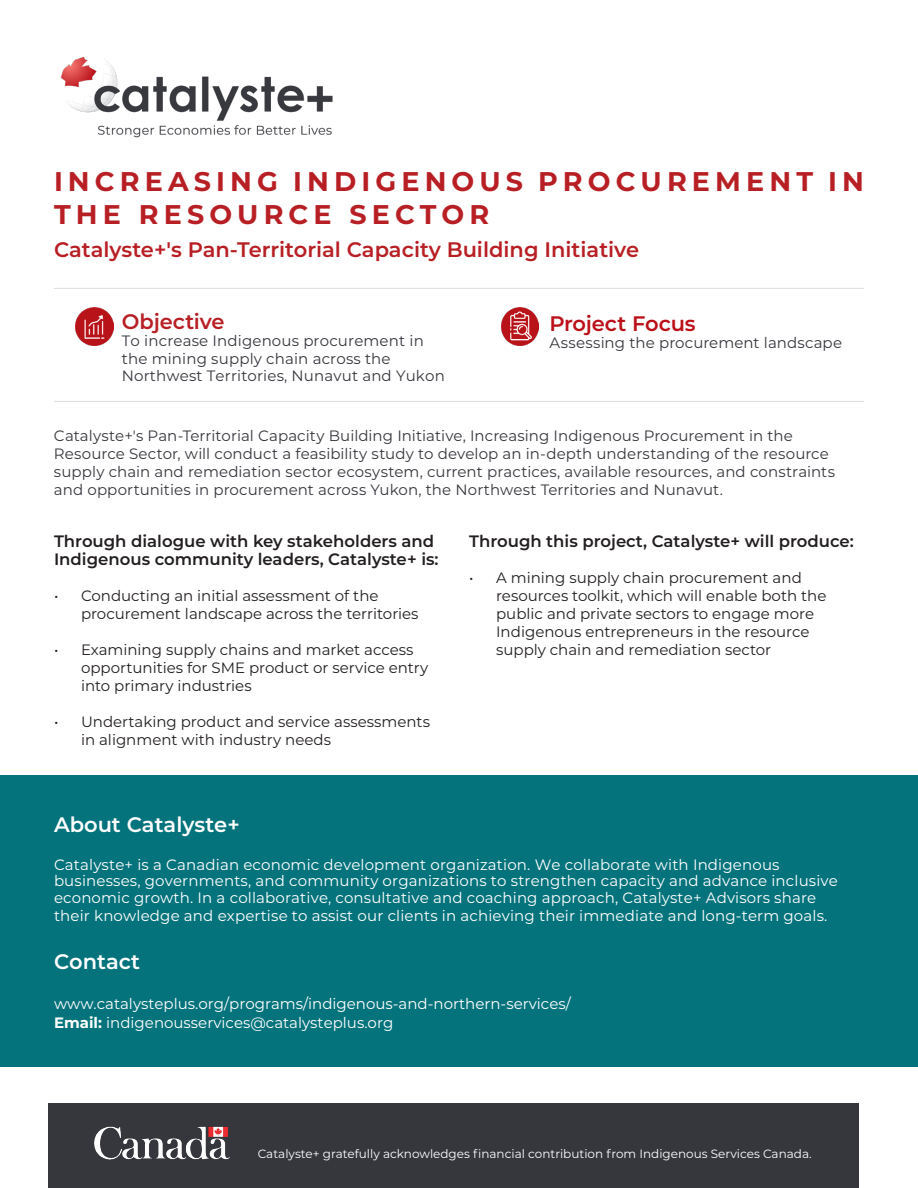
<style>
.page{position:relative;width:918px;height:1188px;background:#fff}
.page>*{position:absolute;margin:0;border:0;box-sizing:border-box;transform-origin:0 0}
.t1{font:700 27px/32.4px "Montserrat";letter-spacing:.19em;color:#b81f24}
.P_-_Subhead_red{font:600 21px "Montserrat";color:#b81f24}
.t2{font:600 21px "Montserrat";color:#fff}
.P_-_Subhead_red-2{font:600 21px "Montserrat";letter-spacing:-.01em;color:#bb1018}
.t3{font:600 16.5px/18px "Montserrat";color:#231f20}
.t4{font:15px/15.3px "Montserrat";letter-spacing:.01em;color:#fff}
.t5{font:15px/18px "Montserrat";color:#231f20}
.P_-_Subhead_red-3{font:15px/18px "Montserrat";letter-spacing:.005em;color:#36373d}
.P_-_Body_copy{font:15px "Montserrat";letter-spacing:.01em;color:#36373d}
.t6{font:12px "Montserrat";color:#fff}
.s1{font-weight:700}
</style>
<div class="page">
<div style="left:49px;top:1103px;width:810px;height:85px;background:#36373d"></div>
<div style="left:0;top:775px;width:918px;height:292px;background:#04737c"></div>
<img style="left:94px;top:1126px;width:136px;height:34px">
<img style="left:60px;top:56px;width:273px;height:82px">
<hr style="left:54px;top:288px;width:810px;height:1px;background:#ddddde">
<hr style="left:54px;top:401px;width:810px;height:1px;background:#ddddde">
<img style="left:76px;top:307px;width:37px;height:38px">
<img style="left:501px;top:308px;width:38px;height:38px">
<p class="t1" style="left:54px;top:164px;width:811px">INCREASING INDIGENOUS PROCUREMENT IN<br>THE RESOURCE SECTOR</p>
<p class="P_-_Subhead_red" style="left:54px;top:235px;width:587px">Catalyste+'s Pan-Territorial Capacity Building Initiative</p>
<p class="P_-_Subhead_red" style="left:122px;top:307px;width:104px">Objective</p>
<p class="P_-_Body_copy" style="left:122px;top:331px;width:303px">To increase Indigenous procurement in</p>
<p class="P_-_Body_copy" style="left:122px;top:348px;width:270px">the mining supply chain across the</p>
<p class="P_-_Body_copy" style="left:122px;top:365px;width:324px">Northwest Territories, Nunavut and Yukon</p>
<p class="P_-_Subhead_red-2" style="left:549px;top:309px;width:148px">Project Focus</p>
<p class="P_-_Body_copy" style="left:549px;top:333px;width:294px">Assessing the procurement landscape</p>
<p class="P_-_Subhead_red-3" style="left:54px;top:426px;width:783px">Catalyste+'s Pan-Territorial Capacity Building Initiative, Increasing Indigenous Procurement in the Resource Sector, will conduct a feasibility study to develop an in-depth understanding of the resource supply chain and remediation sector ecosystem, current practices, available resources, and constraints and opportunities in procurement across Yukon, the Northwest Territories and Nunavut.</p>
<p class="t3" style="left:54px;top:532px;width:386px">Through dialogue with key stakeholders and<br>Indigenous community leaders, Catalyste+ is:</p>
<p class="t5" style="left:81px;top:586px;width:339px;text-indent:-27px">• Conducting an initial assessment of the procurement landscape across the territories</p>
<p class="t5" style="left:81px;top:640px;width:349px;text-indent:-27px">• Examining supply chains and market access opportunities for SME product or service entry into primary industries</p>
<p class="t5" style="left:81px;top:712px;width:351px;text-indent:-27px">• Undertaking product and service assessments in alignment with industry needs</p>
<p class="t3" style="left:469px;top:532px;width:386px">Through this project, Catalyste+ will produce:</p>
<p class="t5" style="left:496px;top:568px;width:332px;text-indent:-27px">• A mining supply chain procurement and resources toolkit, which will enable both the public and private sectors to engage more Indigenous entrepreneurs in the resource supply chain and remediation sector</p>
<p class="t2" style="left:54px;top:810px;width:187px">About Catalyste+</p>
<p class="t4" style="left:54px;top:857px;width:785px">Catalyste+ is a Canadian economic development organization. We collaborate with Indigenous businesses, governments, and community organizations to strengthen capacity and advance inclusive</p>
<p class="t4" style="left:54px;top:889px;width:775px;line-height:17.9px">economic growth. In a collaborative, consultative and coaching approach, Catalyste+ Advisors share their knowledge and expertise to assist our clients in achieving their immediate and long-term goals.</p>
<p class="t2" style="left:54px;top:946px;width:87px">Contact</p>
<p class="t4" style="left:54px;top:993px;width:518px;line-height:19.8px">www.catalysteplus.org/programs/indigenous-and-northern-services/<br><span class="s1">Email:</span> indigenousservices@catalysteplus.org</p>
<p class="t6" style="left:258px;top:1146px;width:555px">Catalyste+ gratefully acknowledges financial contribution from Indigenous Services Canada.</p>
</div>
